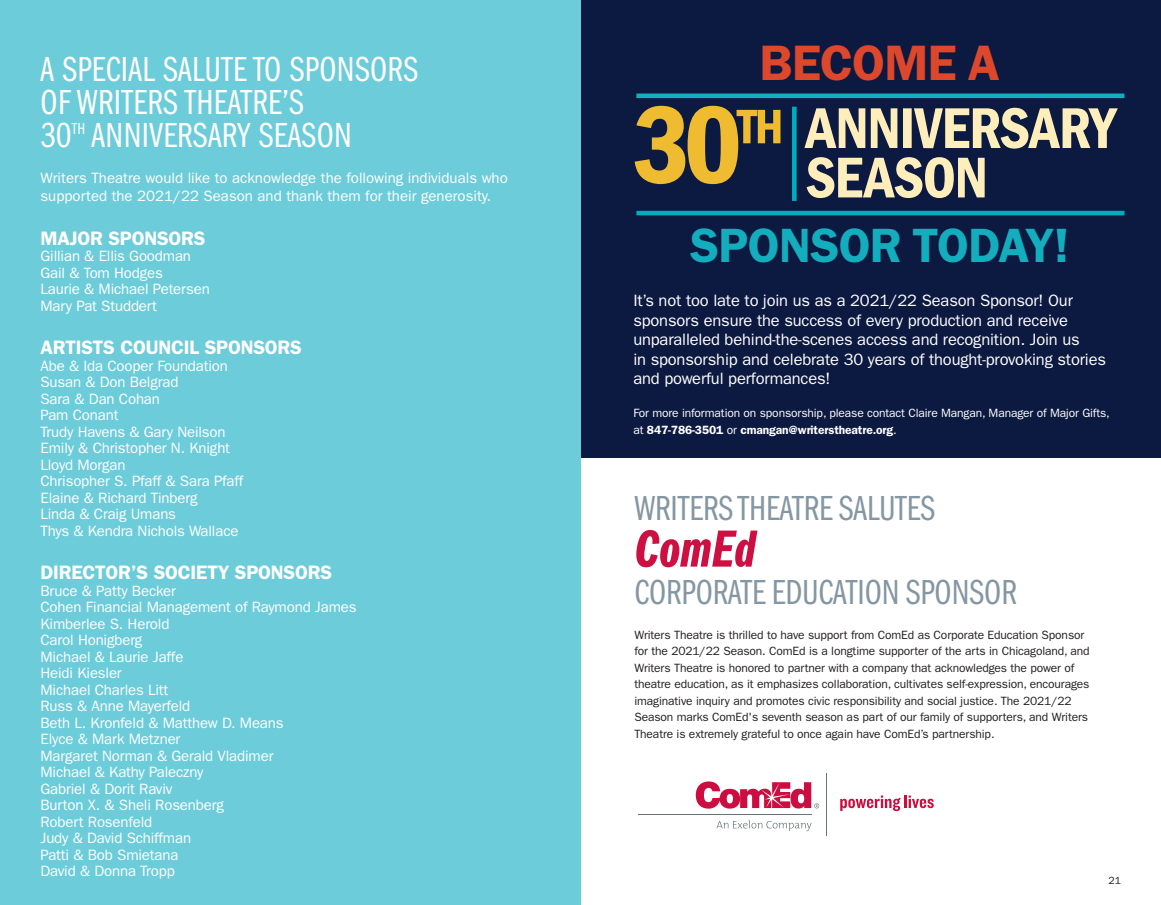
<style>
.page{position:relative;width:1161px;height:905px;background:#fff}
.page>*{position:absolute;margin:0;border:0;box-sizing:border-box;transform-origin:0 0}
.t1{font:54px "Franklin Gothic Demi Cmpr Ital";color:#cd1041}
.t2{font:600 49.95px "Franklin Gothic";letter-spacing:-.015em;color:#dd472c}
.t3{font:600 48.3px "Franklin Gothic";letter-spacing:-.015em;color:#14adbe}
.t4{font:36px/33px "Franklin Gothic Book Cmpr";letter-spacing:.01em;color:#fff}
.t5{font:36px "Franklin Gothic Book Cmpr";color:#8497a3}
.t6{font:600 19.5px "Franklin Gothic";letter-spacing:-.01em;color:#fff}
.t7{font:16.5px/19.5px "Franklin Gothic";letter-spacing:-.01em;color:#fff}
.t8{font:15px/18px "Franklin Gothic";letter-spacing:-.01em;color:#fff}
.t9{font:12px/16.5px "Franklin Gothic";letter-spacing:-.01em;color:#231f20}
.t10{font:12px/16.5px "Franklin Gothic";letter-spacing:-.01em;color:#fff}
.t11{font:10.5px "Franklin Gothic";color:#231f20}
.s1{font-weight:600}
</style>
<div class="page">
<div style="left:580px;top:0;width:581px;height:457px;background:#0c1940"></div>
<svg style="left:716px;top:820px;width:96px;height:11px"></svg>
<hr style="left:638px;top:814px;width:173px;height:1px;background:#687379">
<hr style="left:827px;top:773px;width:1px;height:62px;background:#687379">
<svg style="left:696px;top:781px;width:123px;height:27px"></svg>
<svg style="left:840px;top:795px;width:94px;height:16px"></svg>
<svg style="left:807px;top:157px;width:178px;height:41px"></svg>
<svg style="left:871px;top:108px;width:247px;height:41px"></svg>
<svg style="left:804px;top:108px;width:61px;height:40px"></svg>
<svg style="left:635px;top:106px;width:146px;height:78px"></svg>
<div style="left:792px;top:107px;width:5px;height:94px;background:#00adbe"></div>
<div style="left:636px;top:93px;width:488px;height:5px;background:#14adbe"></div>
<hr style="left:636px;top:211px;width:488px;height:4px;background:#00adbe">
<div style="left:0;top:0;width:580px;height:904px;background:#6dccda"></div>
<p class="t4" style="left:40px;top:53px;width:379px">A SPECIAL SALUTE TO SPONSORS<br>OF WRITERS THEATRE’S<br>30<sup>TH</sup> ANNIVERSARY SEASON</p>
<p class="t8" style="left:40px;top:169px;width:469px">Writers Theatre would like to acknowledge the following individuals who supported the 2021/22 Season and thank them for their generosity.</p>
<p class="t6" style="left:40px;top:226px;width:167px">MAJOR SPONSORS</p>
<p class="t8" style="left:40px;top:247px;width:152px">Gillian &amp; Ellis Goodman</p>
<p class="t8" style="left:40px;top:264px;width:124px">Gail &amp; Tom Hodges</p>
<p class="t8" style="left:40px;top:280px;width:171px">Laurie &amp; Michael Petersen</p>
<p class="t8" style="left:40px;top:297px;width:118px">Mary Pat Studdert</p>
<p class="t6" style="left:40px;top:336px;width:263px">ARTISTS COUNCIL SPONSORS</p>
<p class="t8" style="left:40px;top:357px;width:189px">Abe &amp; Ida Cooper Foundation</p>
<p class="t8" style="left:40px;top:373px;width:139px">Susan &amp; Don Belgrad</p>
<p class="t8" style="left:40px;top:390px;width:121px">Sara &amp; Dan Cohan</p>
<p class="t8" style="left:40px;top:406px;width:80px">Pam Conant</p>
<p class="t8" style="left:40px;top:423px;width:187px">Trudy Havens &amp; Gary Neilson</p>
<p class="t8" style="left:40px;top:439px;width:191px">Emily &amp; Christopher N. Knight</p>
<p class="t8" style="left:40px;top:456px;width:87px">Lloyd Morgan</p>
<p class="t8" style="left:40px;top:472px;width:204px">Chrisopher S. Pfaff &amp; Sara Pfaff</p>
<p class="t8" style="left:40px;top:489px;width:159px">Elaine &amp; Richard Tinberg</p>
<p class="t8" style="left:40px;top:505px;width:137px">Linda &amp; Craig Umans</p>
<p class="t8" style="left:40px;top:522px;width:200px">Thys &amp; Kendra Nichols Wallace</p>
<p class="t6" style="left:40px;top:561px;width:293px">DIRECTOR’S SOCIETY SPONSORS</p>
<p class="t8" style="left:40px;top:582px;width:137px">Bruce &amp; Patty Becker</p>
<p class="t8" style="left:40px;top:598px;width:318px">Cohen Financial Management of Raymond James</p>
<p class="t8" style="left:40px;top:615px;width:130px">Kimberlee S. Herold</p>
<p class="t8" style="left:40px;top:631px;width:103px">Carol Honigberg</p>
<p class="t8" style="left:40px;top:648px;width:144px">Michael &amp; Laurie Jaffe</p>
<p class="t8" style="left:40px;top:664px;width:83px">Heidi Kiesler</p>
<p class="t8" style="left:40px;top:681px;width:129px">Michael Charles Litt</p>
<p class="t8" style="left:40px;top:697px;width:151px">Russ &amp; Anne Mayerfeld</p>
<p class="t8" style="left:40px;top:714px;width:245px">Beth L. Kronfeld &amp; Matthew D. Means</p>
<p class="t8" style="left:40px;top:730px;width:141px">Elyce &amp; Mark Metzner</p>
<p class="t8" style="left:40px;top:747px;width:235px">Margaret Norman &amp; Gerald Vladimer</p>
<p class="t8" style="left:40px;top:763px;width:164px">Michael &amp; Kathy Paleczny</p>
<p class="t8" style="left:40px;top:780px;width:133px">Gabriel &amp; Dorit Raviv</p>
<p class="t8" style="left:40px;top:796px;width:185px">Burton X. &amp; Sheli Rosenberg</p>
<p class="t8" style="left:40px;top:813px;width:113px">Robert Rosenfeld</p>
<p class="t8" style="left:40px;top:829px;width:152px">Judy &amp; David Schiffman</p>
<p class="t8" style="left:40px;top:846px;width:140px">Patti &amp; Bob Smietana</p>
<p class="t8" style="left:40px;top:862px;width:136px">David &amp; Donna Tropp</p>
<p class="t2" style="left:760px;top:34px;width:242px">BECOME A</p>
<p class="t3" style="left:690px;top:217px;width:381px">SPONSOR TODAY!</p>
<p class="t7" style="left:633px;top:291px;width:474px">It’s not too late to join us as a 2021/22 Season Sponsor! Our sponsors ensure the success of every production and receive unparalleled behind-the-scenes access and recognition. Join us<br>in sponsorship and celebrate 30 years of thought-provoking stories and powerful performances!</p>
<p class="t10" style="left:633px;top:405px;width:478px">For more information on sponsorship, please contact Claire Mangan, Manager of Major Gifts, at <span class="s1">847-786-3501</span> or <span class="s1">cmangan@writerstheatre.org</span>.</p>
<p class="t5" style="left:634px;top:488px;width:302px">WRITERS THEATRE SALUTES</p>
<p class="t1" style="left:634px;top:518px;width:123px">ComEd</p>
<p class="t5" style="left:634px;top:572px;width:384px">CORPORATE EDUCATION SPONSOR</p>
<p class="t9" style="left:634px;top:626px;width:457px">Writers Theatre is thrilled to have support from ComEd as Corporate Education Sponsor for the 2021/22 Season. ComEd is a longtime supporter of the arts in Chicagoland, and Writers Theatre is honored to partner with a company that acknowledges the power of theatre education, as it emphasizes collaboration, cultivates self-expression, encourages imaginative inquiry and promotes civic responsibility and social justice. The 2021/22<br>Season marks ComEd's seventh season as part of our family of supporters, and Writers Theatre is extremely grateful to once again have ComEd’s partnership.</p>
<p class="t11" style="left:1108px;top:874px;width:14px">21</p>
</div>
